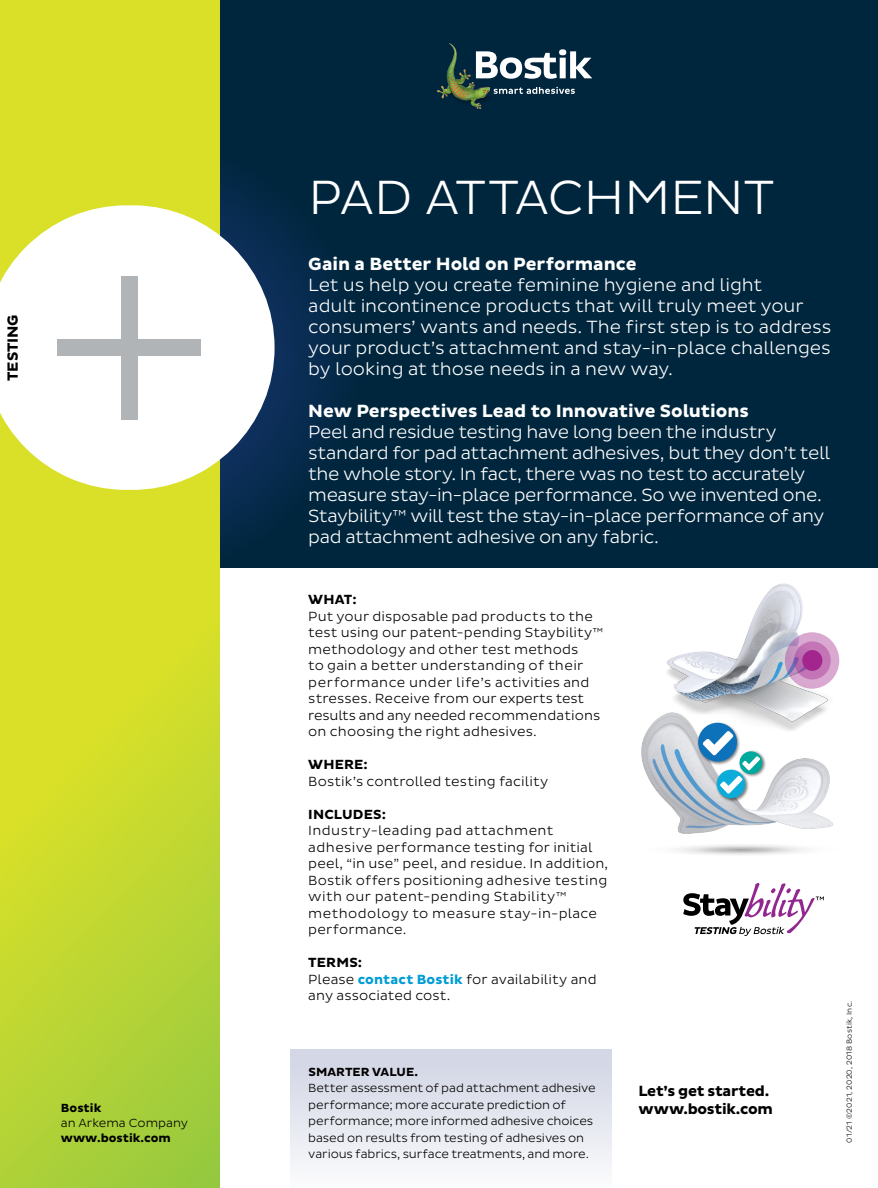
<style>
.page{position:relative;width:878px;height:1188px;background:#fff}
.page>*{position:absolute;margin:0;border:0;box-sizing:border-box;transform-origin:0 0}
.t1{font:300 48.9px "Bostik";letter-spacing:-.005em;color:#fff}
.t2{font:300 18px/21px "Bostik";letter-spacing:-.02em;color:#fff}
.t3{font:700 18px "Bostik";color:#fff}
.t4{font:700 15px "Bostik";letter-spacing:-.015em;color:#000}
.t5{font:300 13.5px/16.5px "Bostik";letter-spacing:.01em;color:#000}
.t6{font:700 13.5px "Bostik";letter-spacing:.01em;color:#000}
.t7{font:300 12px/16.5px "Bostik";letter-spacing:-.01em;color:#000}
.t8{font:700 12px "Bostik";color:#000}
.t9{font:300 7.5px "Bostik";letter-spacing:.025em;color:#000}
.s1{font-weight:700}
.s2{font-weight:700;color:#009dd4}
</style>
<div class="page">
<div style="left:204px;top:0;width:674px;height:575px;background:#00263d"></div>
<svg style="left:219px;top:132px;width:120px;height:436px"></svg>
<div style="left:219px;top:568px;width:659px;height:620px;background:#fff"></div>
<svg style="left:40px;top:0;width:179px;height:1188px;background:#c8da2d"></svg>
<img style="left:438px;top:43px;width:51px;height:66px">
<svg style="left:493px;top:87px;width:82px;height:7px"></svg>
<svg style="left:476px;top:49px;width:116px;height:30px"></svg>
<svg style="left:0;top:0;width:40px;height:1188px;background:#cfdc2b"></svg>
<div style="left:290px;top:1049px;width:321px;height:139px;background:linear-gradient(to bottom,#d0d4e3,#fbfbfc)"></div>
<svg style="left:0;top:205px;width:274px;height:285px"></svg>
<div style="left:121px;top:276px;width:16px;height:143px;background:#b1b4b6"></div>
<div style="left:58px;top:340px;width:143px;height:16px;background:#b1b4b6"></div>
<img style="left:667px;top:583px;width:173px;height:105px">
<svg style="left:784px;top:632px;width:55px;height:57px"></svg>
<svg style="left:794px;top:641px;width:36px;height:39px"></svg>
<div style="left:802px;top:650px;width:20px;height:21px;background:#a2268d;border-radius:50%"></div>
<img style="left:641px;top:688px;width:193px;height:146px">
<img style="left:695px;top:720px;width:46px;height:46px">
<div style="left:698px;top:723px;width:39px;height:39px;background:#0e72ba;border-radius:50%"></div>
<img style="left:714px;top:794px;width:36px;height:9px">
<div style="left:716px;top:770px;width:29px;height:28px;background:#0bacd9;border-radius:50%"></div>
<img style="left:760px;top:749px;width:7px;height:30px">
<div style="left:739px;top:751px;width:23px;height:23px;background:#00a99d;border-radius:50%"></div>
<svg style="left:702px;top:731px;width:58px;height:63px"></svg>
<svg style="left:677px;top:845px;width:129px;height:10px"></svg>
<svg style="left:683px;top:883px;width:140px;height:53px"></svg>
<p class="t4" style="left:4px;top:381px;width:68px;rotate:-90deg">TESTING</p>
<p class="t8" style="left:61px;top:1101px;width:42px">Bostik</p>
<p class="t7" style="left:61px;top:1115px;width:129px">an Arkema Company</p>
<p class="t8" style="left:61px;top:1131px;width:111px">www.bostik.com</p>
<p class="t1" style="left:308px;top:169px;width:467px">PAD ATTACHMENT</p>
<p class="t3" style="left:308px;top:254px;width:330px">Gain a Better Hold on Performance</p>
<p class="t2" style="left:308px;top:275px;width:524px">Let us help you create feminine hygiene and light<br>adult incontinence products that will truly meet your consumers’ wants and needs. The first step is to address your product’s attachment and stay-in-place challenges by looking at those needs in a new way.</p>
<p class="t3" style="left:308px;top:401px;width:442px">New Perspectives Lead to Innovative Solutions</p>
<p class="t2" style="left:308px;top:422px;width:523px">Peel and residue testing have long been the industry standard for pad attachment adhesives, but they don’t tell the whole story. In fact, there was no test to accurately measure stay-in-place performance. So we invented one.<br>Staybility™ will test the stay-in-place performance of any pad attachment adhesive on any fabric.</p>
<p class="t5" style="left:308px;top:591px;width:297px"><span class="s1">WHAT:<br></span>Put your disposable pad products to the test using our patent-pending Staybility™ methodology and other test methods<br>to gain a better understanding of their performance under life’s activities and stresses. Receive from our experts test results and any needed recommendations on choosing the right adhesives.</p>
<p class="t5" style="left:308px;top:756px;width:241px"><span class="s1">WHERE:<br></span>Bostik’s controlled testing facility</p>
<p class="t6" style="left:308px;top:806px;width:79px">INCLUDES:</p>
<p class="t5" style="left:308px;top:822px;width:301px">Industry-leading pad attachment adhesive performance testing for initial peel, “in use” peel, and residue. In addition, Bostik offers positioning adhesive testing with our patent-pending Stability™ methodology to measure stay-in-place performance.</p>
<p class="t5" style="left:308px;top:954px;width:290px"><span class="s1">TERMS:<br></span>Please <span class="s2">contact Bostik</span> for availability and any associated cost.</p>
<p class="t8" style="left:308px;top:1065px;width:111px">SMARTER VALUE.</p>
<p class="t7" style="left:308px;top:1080px;width:289px">Better assessment of pad attachment adhesive performance; more accurate prediction of performance; more informed adhesive choices based on results from testing of adhesives on various fabrics, surface treatments, and more.</p>
<p class="t4" style="left:638px;top:1082px;width:132px">Let’s get started.</p>
<p class="t4" style="left:638px;top:1100px;width:136px">www.bostik.com</p>
<p class="t9" style="left:845px;top:1143px;width:143px;rotate:-90deg">01/21 ©2021, 2020, 2018 Bostik, Inc.</p>
</div>
